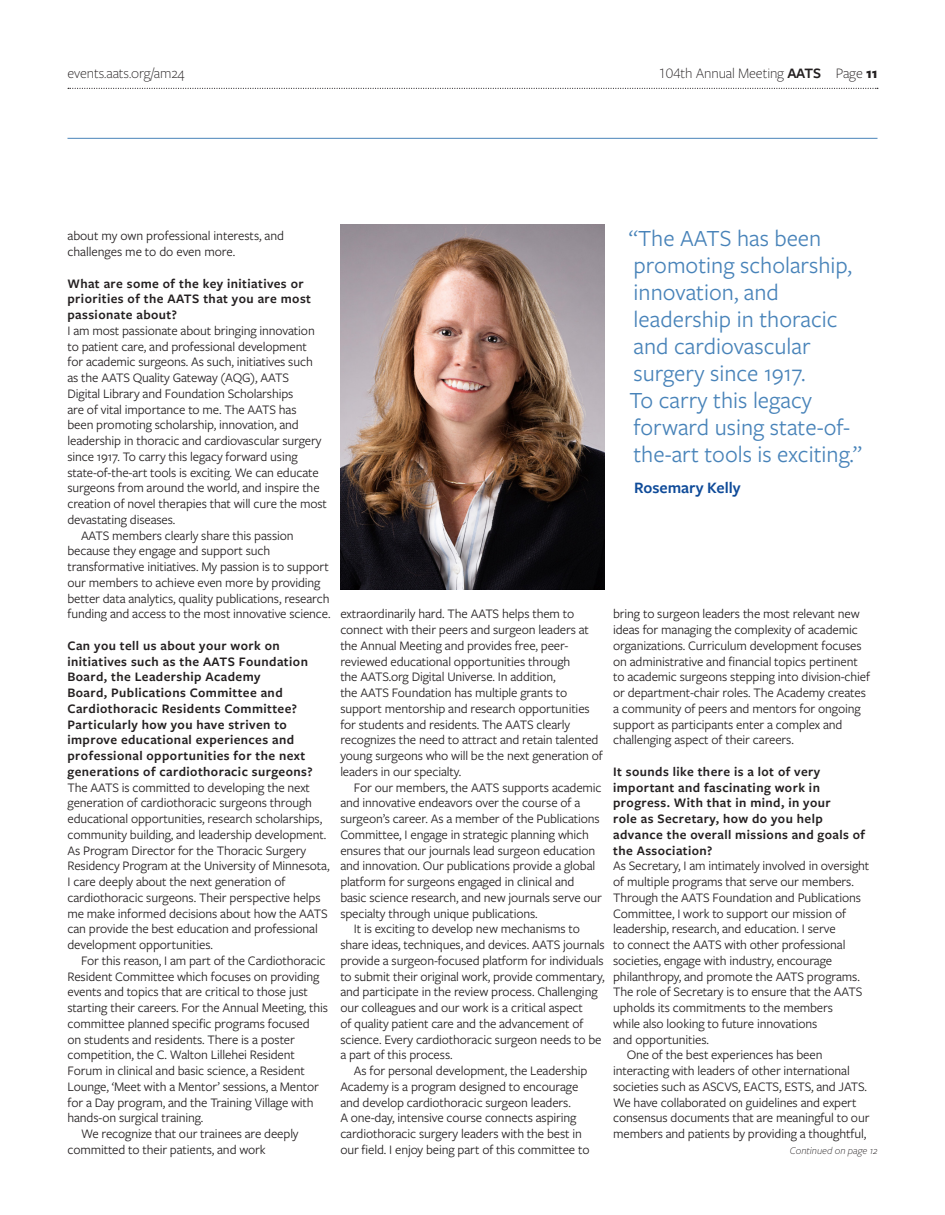
<style>
.page{position:relative;width:945px;height:1215px;background:#fff}
.page>*{position:absolute;margin:0;border:0;box-sizing:border-box;transform-origin:0 0}
.Quote_1{font:24px/27px "Freight Sans Pro";color:#4883b9}
.Quotee_1_copy{font:600 16.5px "Freight Sans Pro";color:#0f4b99}
.t1{font:300 15px "Freight Sans Pro";letter-spacing:-.01em;color:#231f20}
.Body_FREIGHT{font:13.5px/15.8px "Freight Sans Pro";letter-spacing:-.01em;color:#231f20}
.First{font:13.5px/15.8px "Freight Sans Pro";letter-spacing:-.01em;color:#231f20}
.Crosshead_Question{font:600 13.5px/15.8px "Freight Sans Pro";letter-spacing:.03em;color:#231f20}
.continued_ON{font:italic 300 10.5px "Freight Sans Pro";color:#231f20}
.s1{font-weight:600}
.s2{font-weight:700}
</style>
<div class="page">
<svg style="left:68px;top:88px;width:810px;height:1px"></svg>
<hr style="left:68px;top:138px;width:810px;height:1px;background:#4883b9">
<img style="left:340px;top:225px;width:265px;height:365px">
<p class="t1" style="left:68px;top:63px;width:119px">events.aats.org/am24</p>
<p class="t1" style="left:659px;top:63px;width:220px">104th Annual Meeting <span class="s1">AATS</span> Page <span class="s2">11</span></p>
<p class="Body_FREIGHT" style="left:68px;top:228px;width:218px">about my own professional interests, and challenges me to do even more.</p>
<p class="Crosshead_Question" style="left:68px;top:275px;width:245px">What are some of the key initiatives or priorities of the AATS that you are most passionate about?</p>
<p class="First" style="left:68px;top:322px;width:261px">I am most passionate about bringing innovation to patient care, and professional development<br>for academic surgeons. As such, initiatives such as the AATS Quality Gateway (AQG), AATS<br>Digital Library and Foundation Scholarships<br>are of vital importance to me. The AATS has<br>been promoting scholarship, innovation, and leadership in thoracic and cardiovascular surgery since 1917. To carry this legacy forward using state-of-the-art tools is exciting. We can educate surgeons from around the world, and inspire the creation of novel therapies that will cure the most devastating diseases.</p>
<p class="Body_FREIGHT" style="left:68px;top:527px;width:265px;text-indent:14px">AATS members clearly share this passion because they engage and support such transformative initiatives. My passion is to support our members to achieve even more by providing better data analytics, quality publications, research funding and access to the most innovative science.</p>
<p class="Crosshead_Question" style="left:68px;top:637px;width:247px">Can you tell us about your work on initiatives such as the AATS Foundation Board, the Leadership Academy<br>Board, Publications Committee and Cardiothoracic Residents Committee?<br>Particularly how you have striven to improve educational experiences and professional opportunities for the next generations of cardiothoracic surgeons?</p>
<p class="First" style="left:68px;top:779px;width:264px">The AATS is committed to developing the next generation of cardiothoracic surgeons through educational opportunities, research scholarships, community building, and leadership development.<br>As Program Director for the Thoracic Surgery Residency Program at the University of Minnesota, I care deeply about the next generation of cardiothoracic surgeons. Their perspective helps me make informed decisions about how the AATS can provide the best education and professional development opportunities.</p>
<p class="Body_FREIGHT" style="left:68px;top:952px;width:262px;text-indent:14px">For this reason, I am part of the Cardiothoracic Resident Committee which focuses on providing events and topics that are critical to those just starting their careers. For the Annual Meeting, this committee planned specific programs focused<br>on students and residents. There is a poster competition, the C. Walton Lillehei Resident Forum in clinical and basic science, a Resident Lounge, ‘Meet with a Mentor’ sessions, a Mentor for a Day program, and the Training Village with hands-on surgical training.</p>
<p class="Body_FREIGHT" style="left:68px;top:1125px;width:233px;text-indent:14px">We recognize that our trainees are deeply committed to their patients, and work</p>
<p class="Quote_1" style="left:629px;top:223px;width:235px">“The AATS has been promoting scholarship, innovation, and leadership in thoracic and cardiovascular surgery since 1917.<br>To carry this legacy forward using state-of&shy;the-art tools is exciting.”</p>
<p class="Quotee_1_copy" style="left:634px;top:476px;width:108px">Rosemary Kelly</p>
<p class="Body_FREIGHT" style="left:340px;top:606px;width:264px">extraordinarily hard. The AATS helps them to connect with their peers and surgeon leaders at the Annual Meeting and provides free, peer&shy;reviewed educational opportunities through<br>the AATS.org Digital Universe. In addition,<br>the AATS Foundation has multiple grants to support mentorship and research opportunities for students and residents. The AATS clearly recognizes the need to attract and retain talented young surgeons who will be the next generation of leaders in our specialty.</p>
<p class="Body_FREIGHT" style="left:340px;top:779px;width:263px;text-indent:14px">For our members, the AATS supports academic and innovative endeavors over the course of a surgeon’s career. As a member of the Publications Committee, I engage in strategic planning which ensures that our journals lead surgeon education and innovation. Our publications provide a global platform for surgeons engaged in clinical and basic science research, and new journals serve our specialty through unique publications.</p>
<p class="Body_FREIGHT" style="left:340px;top:921px;width:266px;text-indent:14px">It is exciting to develop new mechanisms to share ideas, techniques, and devices. AATS journals provide a surgeon-focused platform for individuals to submit their original work, provide commentary, and participate in the review process. Challenging our colleagues and our work is a critical aspect<br>of quality patient care and the advancement of science. Every cardiothoracic surgeon needs to be a part of this process.</p>
<p class="Body_FREIGHT" style="left:340px;top:1062px;width:251px;text-indent:14px">As for personal development, the Leadership Academy is a program designed to encourage and develop cardiothoracic surgeon leaders.<br>A one-day, intensive course connects aspiring cardiothoracic surgery leaders with the best in our field. I enjoy being part of this committee to</p>
<p class="Body_FREIGHT" style="left:613px;top:606px;width:258px">bring to surgeon leaders the most relevant new ideas for managing the complexity of academic organizations. Curriculum development focuses on administrative and financial topics pertinent to academic surgeons stepping into division-chief or department-chair roles. The Academy creates a community of peers and mentors for ongoing support as participants enter a complex and challenging aspect of their careers.</p>
<p class="Crosshead_Question" style="left:613px;top:763px;width:254px">It sounds like there is a lot of very important and fascinating work in progress. With that in mind, in your<br>role as Secretary, how do you help advance the overall missions and goals of the Association?</p>
<p class="First" style="left:613px;top:858px;width:258px">As Secretary, I am intimately involved in oversight of multiple programs that serve our members.<br>Through the AATS Foundation and Publications Committee, I work to support our mission of leadership, research, and education. I serve<br>to connect the AATS with other professional societies, engage with industry, encourage philanthropy, and promote the AATS programs.<br>The role of Secretary is to ensure that the AATS upholds its commitments to the members<br>while also looking to future innovations<br>and opportunities.</p>
<p class="Body_FREIGHT" style="left:613px;top:1047px;width:258px;text-indent:14px">One of the best experiences has been interacting with leaders of other international societies such as ASCVS, EACTS, ESTS, and JATS.<br>We have collaborated on guidelines and expert consensus documents that are meaningful to our members and patients by providing a thoughtful,</p>
<p class="continued_ON" style="left:790px;top:1144px;width:89px">Continued on page 12</p>
</div>
